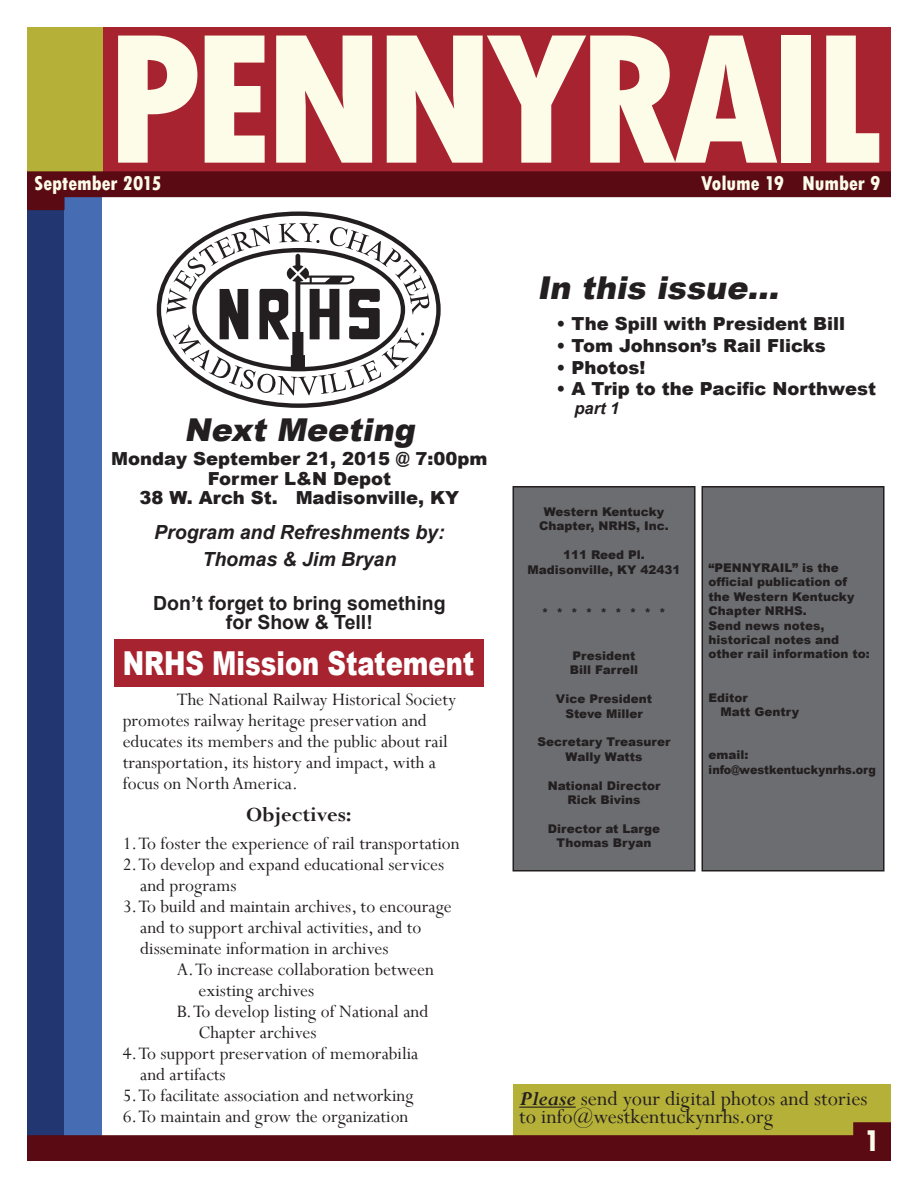
<style>
.page{position:relative;width:918px;height:1188px;background:#fff}
.page>*{position:absolute;margin:0;border:0;box-sizing:border-box;transform-origin:0 0}
.t1{font:800 condensed 195px "Tw Cen";letter-spacing:-.06em;color:#fcfce8}
.t2{font:900 33px "Arial";color:#fff;scale:.78 1}
.t3{font:italic 900 31.5px "Arial";color:#231f20}
.t4{font:800 condensed 31.5px "Tw Cen";color:#fcfce8}
.t5{font:22.5px "Perpetua";color:#231f20}
.t6{font:700 22.5px "Perpetua";color:#231f20}
.t7{font:800 condensed 21px "Tw Cen";letter-spacing:-.005em;color:#fcfce8}
.t8{font:19.5px/21px "Perpetua";color:#231f20}
.t9{font:700 19.5px "Arial";color:#231f20}
.t10{font:italic 700 19.5px "Arial";color:#231f20}
.t11{font:900 18px "Arial";color:#231f20}
.t12{font:italic 700 16.5px "Arial";color:#231f20}
.t13{font:900 12px/14.4px "Arial";color:#231f20;text-align:center}
.t14{font:900 12px "Arial";color:#231f20;scale:.93 1}
.s1{font-weight:700;font-style:italic}
</style>
<div class="page">
<div style="left:513px;top:1084px;width:378px;height:52px;background:#b4b038"></div>
<hr style="left:519px;top:1107px;width:57px;height:1px;background:#231f20">
<div style="left:114px;top:639px;width:370px;height:48px;background:#a7232f"></div>
<div style="left:90px;top:27px;width:801px;height:159px;background:#a7232f"></div>
<div style="left:27px;top:171px;width:39px;height:990px;background:#223671"></div>
<div style="left:65px;top:171px;width:37px;height:990px;background:#466cb4"></div>
<div style="left:27px;top:27px;width:75px;height:159px;background:#b4b038"></div>
<svg style="left:27px;top:171px;width:864px;height:39px"></svg>
<svg style="left:27px;top:1122px;width:864px;height:39px"></svg>
<svg style="left:157px;top:211px;width:284px;height:197px"></svg>
<svg style="left:166px;top:223px;width:263px;height:173px"></svg>
<div style="left:513px;top:487px;width:182px;height:384px;background:#6c6d70"></div>
<div style="left:513px;top:486px;width:183px;height:386px;border:2px solid #231f20"></div>
<div style="left:702px;top:487px;width:182px;height:384px;background:#6c6d70"></div>
<div style="left:702px;top:486px;width:183px;height:386px;border:2px solid #231f20"></div>
<p class="t1" style="left:104px;top:-15px;width:783px">PENNYRAIL</p>
<p class="t7" style="left:34px;top:171px;width:129px">September 2015</p>
<p class="t3" style="left:184px;top:407px;width:239px">Next Meeting</p>
<p class="t11" style="left:111px;top:446px;width:378px">Monday September 21, 2015 @ 7:00pm</p>
<p class="t11" style="left:208px;top:465px;width:185px">Former L&amp;N Depot</p>
<p class="t11" style="left:140px;top:485px;width:321px">38 W. Arch St. Madisonville, KY</p>
<p class="t10" style="left:154px;top:519px;width:292px">Program and Refreshments by:</p>
<p class="t10" style="left:202px;top:546px;width:195px">Thomas &amp; Jim Bryan</p>
<p class="t9" style="left:153px;top:590px;width:294px">Don’t forget to bring something</p>
<p class="t9" style="left:226px;top:609px;width:148px">for Show &amp; Tell!</p>
<p class="t2" style="left:123px;top:639px;width:452px">NRHS Mission Statement</p>
<p class="t8" style="left:123px;top:689px;width:335px;text-indent:54px">The National Railway Historical Society promotes railway heritage preservation and educates its members and the public about rail transportation, its history and impact, with a focus on North America.</p>
<p class="t6" style="left:246px;top:800px;width:107px">Objectives:</p>
<p class="t8" style="left:123px;top:833px;width:339px">1. To foster the experience of rail transportation</p>
<p class="t8" style="left:123px;top:854px;width:323px">2. To develop and expand educational services</p>
<p class="t8" style="left:140px;top:875px;width:98px">and programs</p>
<p class="t8" style="left:123px;top:896px;width:331px">3. To build and maintain archives, to encourage</p>
<p class="t8" style="left:140px;top:917px;width:283px">and to support archival activities, and to</p>
<p class="t8" style="left:140px;top:938px;width:250px">disseminate information in archives</p>
<p class="t8" style="left:177px;top:959px;width:259px">A. To increase collaboration between</p>
<p class="t8" style="left:199px;top:980px;width:117px">existing archives</p>
<p class="t8" style="left:177px;top:1001px;width:253px">B. To develop listing of National and</p>
<p class="t8" style="left:199px;top:1022px;width:119px">Chapter archives</p>
<p class="t8" style="left:123px;top:1043px;width:297px">4. To support preservation of memorabilia</p>
<p class="t8" style="left:140px;top:1064px;width:87px">and artifacts</p>
<p class="t8" style="left:123px;top:1085px;width:292px">5. To facilitate association and networking</p>
<p class="t8" style="left:123px;top:1106px;width:287px">6. To maintain and grow the organization</p>
<p class="t7" style="left:701px;top:171px;width:85px">Volume 19</p>
<p class="t7" style="left:802px;top:171px;width:80px">Number 9</p>
<p class="t3" style="left:537px;top:265px;width:251px">In this issue…</p>
<p class="t11" style="left:556px;top:311px;width:290px">• The Spill with President Bill</p>
<p class="t11" style="left:556px;top:333px;width:271px">• Tom Johnson’s Rail Flicks</p>
<p class="t11" style="left:556px;top:354px;width:90px">• Photos!</p>
<p class="t11" style="left:556px;top:376px;width:321px">• A Trip to the Pacific Northwest</p>
<p class="t12" style="left:575px;top:397px;width:46px">part 1</p>
<p class="t13" style="left:539px;top:504px;width:131px">Western Kentucky<br>Chapter, NRHS, Inc.</p>
<p class="t13" style="left:563px;top:547px;width:83px">111 Reed Pl.</p>
<p class="t13" style="left:528px;top:562px;width:155px">Madisonville, KY 42431</p>
<p class="t13" style="left:542px;top:605px;width:125px">* * * * * * * * *</p>
<p class="t13" style="left:573px;top:648px;width:64px">President</p>
<p class="t13" style="left:570px;top:663px;width:70px">Bill Farrell</p>
<p class="t13" style="left:556px;top:691px;width:98px">Vice President</p>
<p class="t13" style="left:565px;top:706px;width:79px">Steve Miller</p>
<p class="t13" style="left:538px;top:735px;width:134px">Secretary Treasurer</p>
<p class="t13" style="left:566px;top:749px;width:78px">Wally Watts</p>
<p class="t13" style="left:548px;top:778px;width:114px">National Director</p>
<p class="t13" style="left:567px;top:792px;width:75px">Rick Bivins</p>
<p class="t13" style="left:548px;top:821px;width:114px">Director at Large</p>
<p class="t13" style="left:557px;top:835px;width:96px">Thomas Bryan</p>
<p class="t13" style="left:709px;top:560px;width:132px">“PENNYRAIL” is the</p>
<p class="t13" style="left:709px;top:575px;width:140px">official publication of</p>
<p class="t13" style="left:709px;top:589px;width:147px">the Western Kentucky</p>
<p class="t13" style="left:709px;top:603px;width:100px">Chapter NRHS.</p>
<p class="t13" style="left:709px;top:618px;width:118px">Send news notes,</p>
<p class="t13" style="left:709px;top:632px;width:132px">historical notes and</p>
<p class="t13" style="left:709px;top:647px;width:163px">other rail information to:</p>
<p class="t13" style="left:709px;top:690px;width:41px">Editor</p>
<p class="t13" style="left:721px;top:704px;width:80px">Matt Gentry</p>
<p class="t13" style="left:709px;top:747px;width:41px">email:</p>
<p class="t14" style="left:709px;top:761px;width:181px">info@westkentuckynrhs.org</p>
<p class="t5" style="left:519px;top:1085px;width:350px"><span class="s1">Please</span> send your digital photos and stories</p>
<p class="t5" style="left:519px;top:1103px;width:255px">to info@westkentuckynrhs.org</p>
<p class="t4" style="left:865px;top:1122px;width:17px">1</p>
</div>
